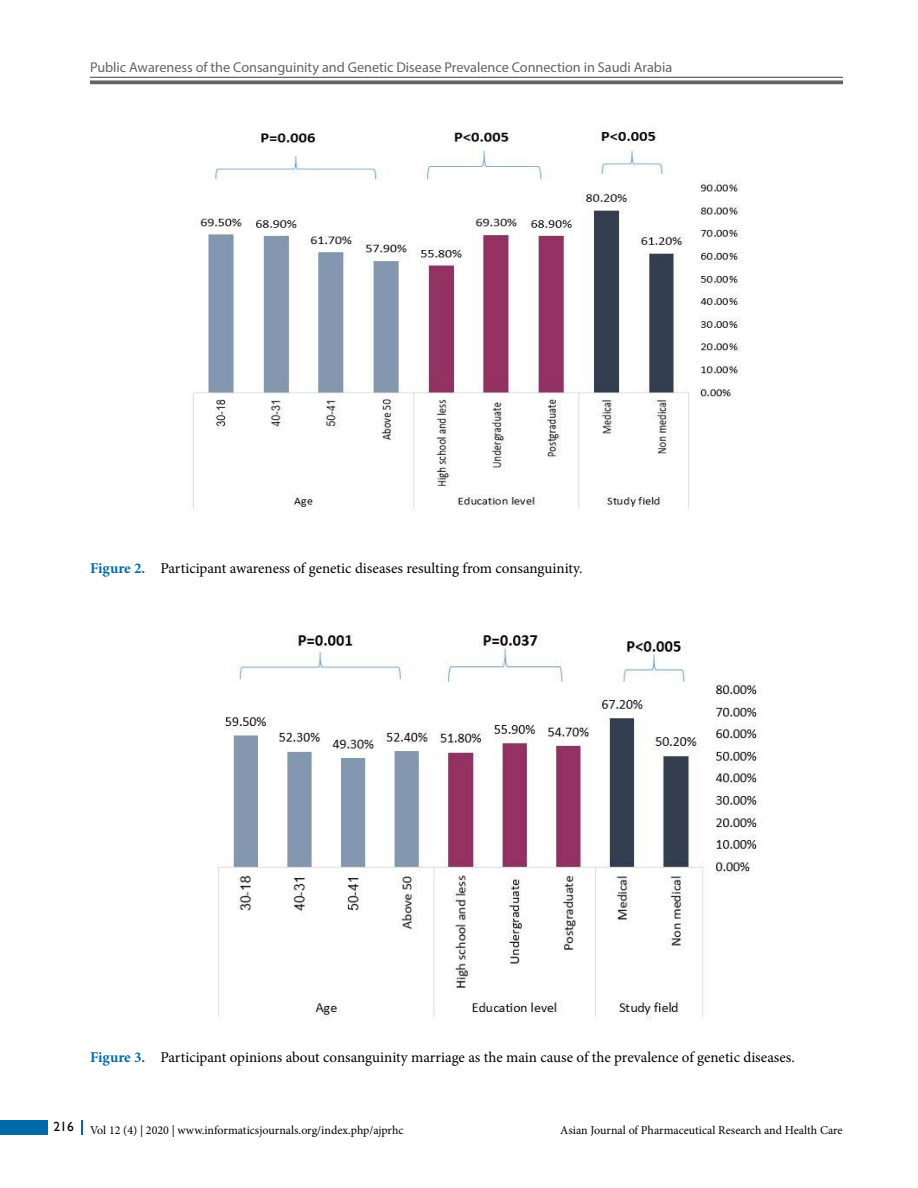
<style>
.page{position:relative;width:918px;height:1188px;background:#fff}
.page>*{position:absolute;margin:0;border:0;box-sizing:border-box;transform-origin:0 0}
.t1{font:15px "Minion Pro";color:#000}
.t2{font:14.25px "Myriad Pro";color:#636466}
.t3{font:12px "Minion Pro";color:#000}
.s1{font-weight:700;color:#0069aa}
</style>
<div class="page">
<hr style="left:90px;top:77px;width:753px;height:1px;background:#636466">
<svg style="left:90px;top:80px;width:753px;height:4px;background:#757577"></svg>
<div style="left:0;top:1120px;width:47px;height:15px;background:#0069aa"></div>
<svg style="left:81px;top:1120px;width:1px;height:15px"></svg>
<img style="left:193px;top:128px;width:548px;height:382px">
<img style="left:217px;top:634px;width:541px;height:386px">
<p class="t2" style="left:90px;top:59px;width:584px">Public Awareness of the Consanguinity and Genetic Disease Prevalence Connection in Saudi Arabia</p>
<p class="t1" style="left:90px;top:558px;width:494px"><span class="s1">Figure 2.</span> Participant awareness of genetic diseases resulting from consanguinity.</p>
<p class="t1" style="left:90px;top:1047px;width:706px"><span class="s1">Figure 3.</span> Participant opinions about consanguinity marriage as the main cause of the prevalence of genetic diseases.</p>
<p class="t3" style="left:54px;top:1123px;width:351px"><sup>216</sup> Vol 12 (4) | 2020 | www.informaticsjournals.org/index.php/ajprhc</p>
<p class="t3" style="left:560px;top:1123px;width:284px">Asian Journal of Pharmaceutical Research and Health Care</p>
</div>
